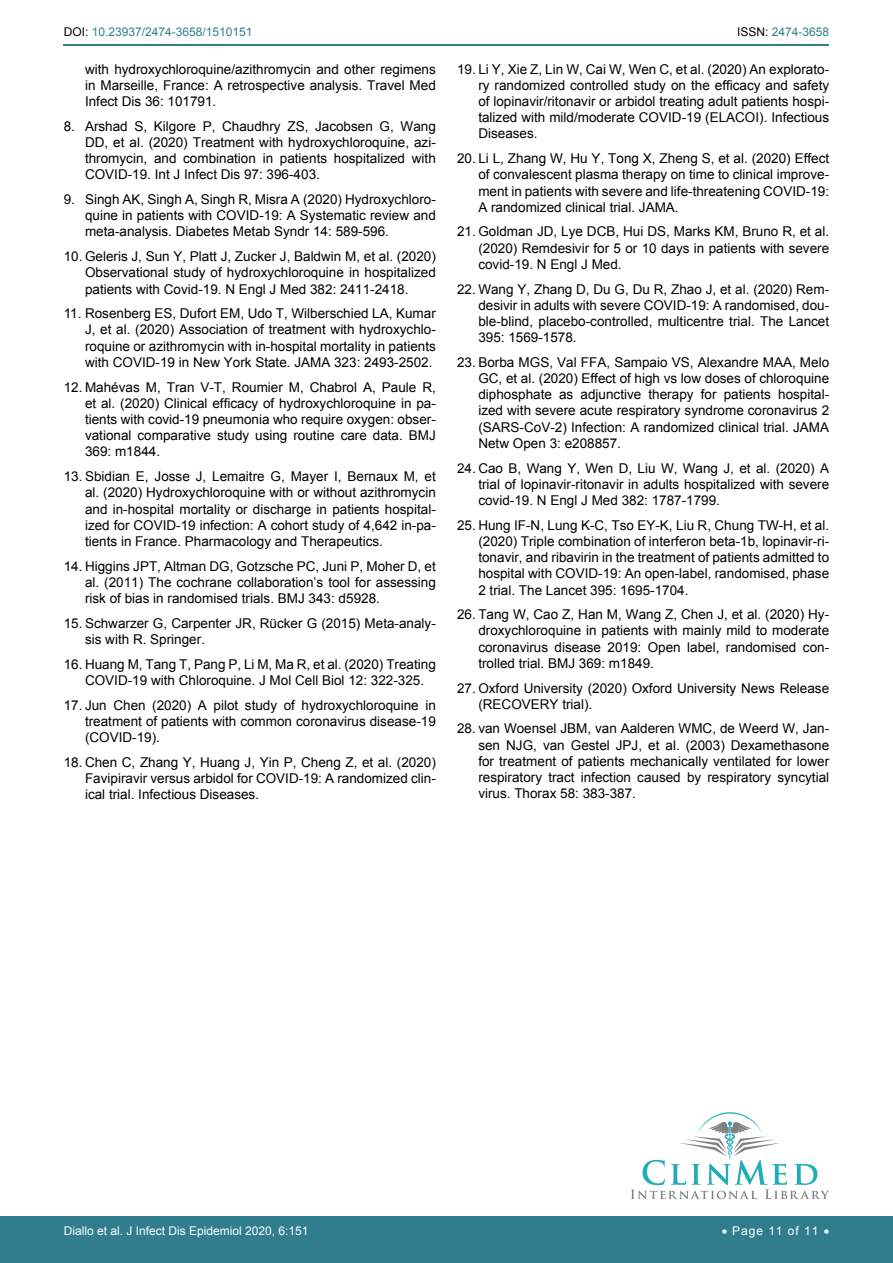
<style>
.page{position:relative;width:893px;height:1263px;background:#fff}
.page>*{position:absolute;margin:0;border:0;box-sizing:border-box;transform-origin:0 0}
.t1{font:13.5px/16.2px "Arial";color:#000;text-align:justify}
.t2{font:12px "Arial";color:#30808d}
.t3{font:12px "Arial";color:#fff}
.t4{font:12px "Arial";letter-spacing:.08em;color:#fff}
.s1{color:#000}
</style>
<div class="page">
<hr style="left:64px;top:45px;width:765px;height:1px;background:#30808d">
<div style="left:0;top:1217px;width:893px;height:46px;background:#307d8d"></div>
<svg style="left:631px;top:1112px;width:198px;height:87px"></svg>
<p class="t2" style="left:64px;top:24px;width:190px"><span class="s1">DOI:</span> 10.23937/2474-3658/1510151</p>
<p class="t2" style="left:737px;top:24px;width:94px"><span class="s1">ISSN:</span> 2474-3658</p>
<p class="t1" style="left:85px;top:61px;width:352px">with hydroxychloroquine/azithromycin and other regimens in Marseille, France: A retrospective analysis. Travel Med Infect Dis 36: 101791.</p>
<p class="t1" style="left:85px;top:118px;width:352px;text-indent:-21px">8. Arshad S, Kilgore P, Chaudhry ZS, Jacobsen G, Wang DD, et al. (2020) Treatment with hydroxychloroquine, azi&shy;thromycin, and combination in patients hospitalized with COVID-19. Int J Infect Dis 97: 396-403.</p>
<p class="t1" style="left:85px;top:191px;width:352px;text-indent:-21px">9. Singh AK, Singh A, Singh R, Misra A (2020) Hydroxychloro&shy;quine in patients with COVID-19: A Systematic review and meta-analysis. Diabetes Metab Syndr 14: 589-596.</p>
<p class="t1" style="left:85px;top:248px;width:352px;text-indent:-21px">10. Geleris J, Sun Y, Platt J, Zucker J, Baldwin M, et al. (2020)<br>Observational study of hydroxychloroquine in hospitalized patients with Covid-19. N Engl J Med 382: 2411-2418.</p>
<p class="t1" style="left:85px;top:306px;width:352px;text-indent:-21px">11. Rosenberg ES, Dufort EM, Udo T, Wilberschied LA, Kumar J, et al. (2020) Association of treatment with hydroxychlo&shy;roquine or azithromycin with in-hospital mortality in patients with COVID-19 in New York State. JAMA 323: 2493-2502.</p>
<p class="t1" style="left:85px;top:379px;width:352px;text-indent:-21px">12. Mahévas M, Tran V-T, Roumier M, Chabrol A, Paule R, et al. (2020) Clinical efficacy of hydroxychloroquine in pa&shy;tients with covid-19 pneumonia who require oxygen: obser&shy;vational comparative study using routine care data. BMJ 369: m1844.</p>
<p class="t1" style="left:85px;top:468px;width:352px;text-indent:-21px">13. Sbidian E, Josse J, Lemaitre G, Mayer I, Bernaux M, et al. (2020) Hydroxychloroquine with or without azithromycin and in-hospital mortality or discharge in patients hospital&shy;ized for COVID-19 infection: A cohort study of 4,642 in-pa&shy;tients in France. Pharmacology and Therapeutics.</p>
<p class="t1" style="left:85px;top:558px;width:352px;text-indent:-21px">14. Higgins JPT, Altman DG, Gotzsche PC, Juni P, Moher D, et al. (2011) The cochrane collaboration’s tool for assessing risk of bias in randomised trials. BMJ 343: d5928.</p>
<p class="t1" style="left:85px;top:615px;width:352px;text-indent:-21px">15. Schwarzer G, Carpenter JR, Rücker G (2015) Meta-analy&shy;sis with R. Springer.</p>
<p class="t1" style="left:85px;top:656px;width:352px;text-indent:-21px">16. Huang M, Tang T, Pang P, Li M, Ma R, et al. (2020) Treating<br>COVID-19 with Chloroquine. J Mol Cell Biol 12: 322-325.</p>
<p class="t1" style="left:85px;top:697px;width:352px;text-indent:-21px">17. Jun Chen (2020) A pilot study of hydroxychloroquine in treatment of patients with common coronavirus disease-19 (COVID-19).</p>
<p class="t1" style="left:85px;top:754px;width:352px;text-indent:-21px">18. Chen C, Zhang Y, Huang J, Yin P, Cheng Z, et al. (2020)<br>Favipiravir versus arbidol for COVID-19: A randomized clin&shy;ical trial. Infectious Diseases.</p>
<p class="t1" style="left:478px;top:61px;width:352px;text-indent:-21px">19. Li Y, Xie Z, Lin W, Cai W, Wen C, et al. (2020) An explorato&shy;ry randomized controlled study on the efficacy and safety of lopinavir/ritonavir or arbidol treating adult patients hospi&shy;talized with mild/moderate COVID-19 (ELACOI). Infectious Diseases.</p>
<p class="t1" style="left:478px;top:150px;width:352px;text-indent:-21px">20. Li L, Zhang W, Hu Y, Tong X, Zheng S, et al. (2020) Effect of convalescent plasma therapy on time to clinical improve&shy;ment in patients with severe and life-threatening COVID-19:<br>A randomized clinical trial. JAMA.</p>
<p class="t1" style="left:478px;top:224px;width:352px;text-indent:-21px">21. Goldman JD, Lye DCB, Hui DS, Marks KM, Bruno R, et al. (2020) Remdesivir for 5 or 10 days in patients with severe covid-19. N Engl J Med.</p>
<p class="t1" style="left:478px;top:281px;width:352px;text-indent:-21px">22. Wang Y, Zhang D, Du G, Du R, Zhao J, et al. (2020) Rem&shy;desivir in adults with severe COVID-19: A randomised, dou&shy;ble-blind, placebo-controlled, multicentre trial. The Lancet 395: 1569-1578.</p>
<p class="t1" style="left:478px;top:354px;width:352px;text-indent:-21px">23. Borba MGS, Val FFA, Sampaio VS, Alexandre MAA, Melo GC, et al. (2020) Effect of high vs low doses of chloroquine diphosphate as adjunctive therapy for patients hospital&shy;ized with severe acute respiratory syndrome coronavirus 2 (SARS-CoV-2) Infection: A randomized clinical trial. JAMA Netw Open 3: e208857.</p>
<p class="t1" style="left:478px;top:460px;width:352px;text-indent:-21px">24. Cao B, Wang Y, Wen D, Liu W, Wang J, et al. (2020) A trial of lopinavir-ritonavir in adults hospitalized with severe covid-19. N Engl J Med 382: 1787-1799.</p>
<p class="t1" style="left:478px;top:517px;width:352px;text-indent:-21px">25. Hung IF-N, Lung K-C, Tso EY-K, Liu R, Chung TW-H, et al. (2020) Triple combination of interferon beta-1b, lopinavir-ri&shy;tonavir, and ribavirin in the treatment of patients admitted to hospital with COVID-19: An open-label, randomised, phase 2 trial. The Lancet 395: 1695-1704.</p>
<p class="t1" style="left:478px;top:606px;width:352px;text-indent:-21px">26. Tang W, Cao Z, Han M, Wang Z, Chen J, et al. (2020) Hy&shy;droxychloroquine in patients with mainly mild to moderate coronavirus disease 2019: Open label, randomised con&shy;trolled trial. BMJ 369: m1849.</p>
<p class="t1" style="left:478px;top:680px;width:352px;text-indent:-21px">27. Oxford University (2020) Oxford University News Release (RECOVERY trial).</p>
<p class="t1" style="left:478px;top:721px;width:352px;text-indent:-21px">28. van Woensel JBM, van Aalderen WMC, de Weerd W, Jan&shy;sen NJG, van Gestel JPJ, et al. (2003) Dexamethasone for treatment of patients mechanically ventilated for lower respiratory tract infection caused by respiratory syncytial virus. Thorax 58: 383-387.</p>
<p class="t3" style="left:64px;top:1223px;width:246px">Diallo et al. J Infect Dis Epidemiol 2020, 6:151</p>
<p class="t4" style="left:722px;top:1223px;width:109px">• Page 11 of 11 •</p>
</div>
